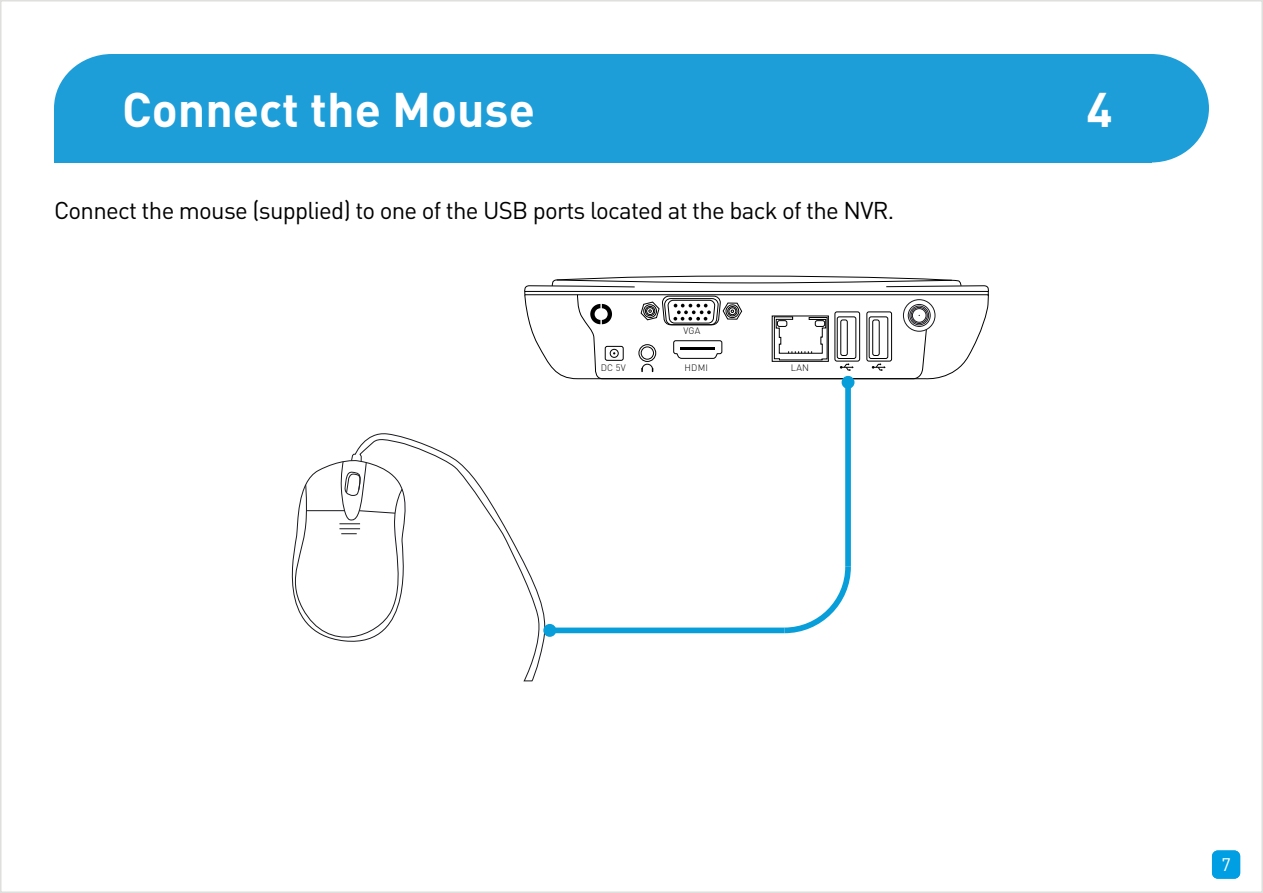
<style>
.page{position:relative;width:1263px;height:893px;background:#fff}
.page>*{position:absolute;margin:0;border:0;box-sizing:border-box;transform-origin:0 0}
.t1{font:700 48px "DIN Pro";color:#fff}
.t2{font:24px "DIN Pro";letter-spacing:-.03em;color:#000}
.t3{font:18px "DIN Pro";color:#fff}
.t4{font:300 9.3px "DIN Pro";letter-spacing:.02em;color:#000}
</style>
<div class="page">
<div style="left:0;top:0;width:1263px;height:893px;background:#fff;border:2px solid #dfe0dd"></div>
<div style="left:1212px;top:850px;width:28px;height:29px;background:#009fe3;border-radius:6px"></div>
<div style="left:1093px;top:54px;width:116px;height:109px;background:#1e9ed9;border-radius:50%"></div>
<div style="left:672px;top:54px;width:479px;height:109px;background:#1e9ed9"></div>
<div style="left:54px;top:54px;width:116px;height:109px;background:#1e9ed9;border-radius:50%"></div>
<div style="left:111px;top:54px;width:561px;height:109px;background:#1e9ed9"></div>
<div style="left:54px;top:108px;width:58px;height:55px;background:#1e9ed9"></div>
<div style="left:555px;top:627px;width:229px;height:6px;background:#079eda"></div>
<svg style="left:779px;top:567px;width:72px;height:67px"></svg>
<svg style="left:524px;top:275px;width:465px;height:106px"></svg>
<svg style="left:291px;top:460px;width:60px;height:182px"></svg>
<svg style="left:351px;top:433px;width:196px;height:249px"></svg>
<div style="left:545px;top:625px;width:10px;height:10px;background:#079eda;border-radius:50%"></div>
<div style="left:543px;top:624px;width:13px;height:13px;border:3px solid #079eda;border-radius:50%"></div>
<div style="left:843px;top:377px;width:10px;height:10px;background:#079eda;border-radius:50%"></div>
<div style="left:842px;top:376px;width:12px;height:13px;border:3px solid #079eda;border-radius:50%"></div>
<div style="left:845px;top:387px;width:6px;height:180px;background:#079eda"></div>
<h1 class="t1" style="left:122px;top:69px;width:414px">Connect the Mouse</h1>
<h1 class="t1" style="left:1086px;top:69px;width:28px">4</h1>
<p class="t2" style="left:54px;top:191px;width:842px">Connect the mouse (supplied) to one of the USB ports located at the back of the NVR.</p>
<p class="t4" style="left:683px;top:324px;width:18px">VGA</p>
<p class="t4" style="left:601px;top:361px;width:27px">DC 5V</p>
<p class="t4" style="left:685px;top:361px;width:25px">HDMI</p>
<p class="t4" style="left:791px;top:361px;width:20px">LAN</p>
<p class="t3" style="left:1221px;top:850px;width:11px">3</p>
<p class="t3" style="left:1221px;top:850px;width:11px">7</p>
</div>
